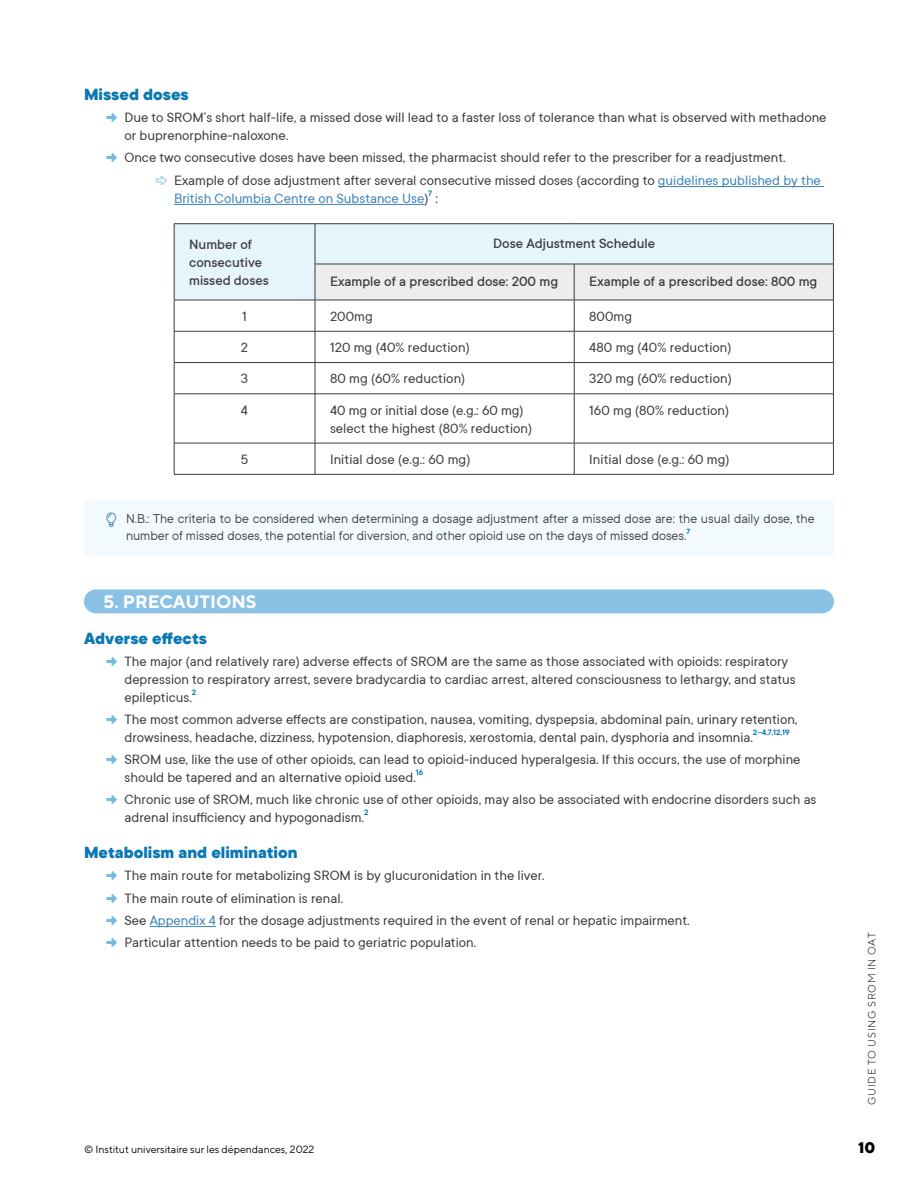
<style>
.page{position:relative;width:918px;height:1188px;background:#fff}
.page>*{position:absolute;margin:0;border:0;box-sizing:border-box;transform-origin:0 0}
.t1{font:800 18px "TT Commons";color:#0b78b3}
.t2{font:700 18px "TT Norms Pro";color:#fff}
.t3{font:800 15.3px "TT Norms Pro";color:#000}
.t4{font:15px/17.9px "TT Commons";color:#3c3c3b}
.t5{font:500 15px/18px "TT Commons";color:#3c3c3b}
.t6{font:15px "TT Commons";color:#3b83ba}
.t7{font:14.25px/17.1px "TT Commons";color:#3c3c3b}
.t8{font:10.5px "TT Norms Pro";color:#000}
.t9{font:300 10.5px "TT Norms Pro";letter-spacing:.07em;color:#000}
.s1{color:#3b83ba}
.s2{color:#3c3c3b}
</style>
<div class="page">
<hr style="left:658px;top:186px;width:166px;height:1px;background:#3b83ba">
<hr style="left:174px;top:204px;width:250px;height:1px;background:#3b83ba">
<div style="left:84px;top:500px;width:750px;height:55px;background:#f3fafd"></div>
<div style="left:84px;top:589px;width:750px;height:24px;background:#89c2e4;border-radius:12px"></div>
<hr style="left:150px;top:926px;width:66px;height:1px;background:#3b83ba">
<div style="left:175px;top:224px;width:658px;height:76px;background:#e6f4fb"></div>
<div style="left:316px;top:265px;width:517px;height:35px;background:#ededed"></div>
<hr style="left:315px;top:300px;width:259px;height:1px;background:#3c3c3b">
<hr style="left:174px;top:300px;width:1px;height:31px;background:#3c3c3b">
<hr style="left:315px;top:300px;width:1px;height:31px;background:#3c3c3b">
<hr style="left:574px;top:300px;width:1px;height:31px;background:#3c3c3b">
<hr style="left:833px;top:300px;width:1px;height:31px;background:#3c3c3b">
<hr style="left:174px;top:331px;width:141px;height:1px;background:#3c3c3b">
<hr style="left:174px;top:331px;width:1px;height:31px;background:#3c3c3b">
<hr style="left:315px;top:331px;width:259px;height:1px;background:#3c3c3b">
<hr style="left:315px;top:331px;width:1px;height:31px;background:#3c3c3b">
<hr style="left:574px;top:331px;width:260px;height:1px;background:#3c3c3b">
<hr style="left:574px;top:331px;width:1px;height:31px;background:#3c3c3b">
<hr style="left:833px;top:331px;width:1px;height:31px;background:#3c3c3b">
<hr style="left:174px;top:362px;width:141px;height:1px;background:#3c3c3b">
<hr style="left:174px;top:363px;width:1px;height:31px;background:#3c3c3b">
<hr style="left:315px;top:362px;width:259px;height:1px;background:#3c3c3b">
<hr style="left:315px;top:363px;width:1px;height:31px;background:#3c3c3b">
<hr style="left:574px;top:362px;width:260px;height:1px;background:#3c3c3b">
<hr style="left:574px;top:363px;width:1px;height:31px;background:#3c3c3b">
<hr style="left:833px;top:363px;width:1px;height:31px;background:#3c3c3b">
<hr style="left:174px;top:394px;width:141px;height:1px;background:#3c3c3b">
<hr style="left:174px;top:394px;width:1px;height:49px;background:#3c3c3b">
<hr style="left:315px;top:394px;width:259px;height:1px;background:#3c3c3b">
<hr style="left:315px;top:394px;width:1px;height:49px;background:#3c3c3b">
<hr style="left:574px;top:394px;width:260px;height:1px;background:#3c3c3b">
<hr style="left:574px;top:394px;width:1px;height:49px;background:#3c3c3b">
<hr style="left:833px;top:394px;width:1px;height:49px;background:#3c3c3b">
<hr style="left:174px;top:443px;width:141px;height:1px;background:#3c3c3b">
<hr style="left:174px;top:443px;width:1px;height:31px;background:#3c3c3b">
<hr style="left:315px;top:443px;width:259px;height:1px;background:#3c3c3b">
<hr style="left:315px;top:443px;width:1px;height:31px;background:#3c3c3b">
<hr style="left:574px;top:443px;width:260px;height:1px;background:#3c3c3b">
<hr style="left:574px;top:443px;width:1px;height:31px;background:#3c3c3b">
<hr style="left:833px;top:443px;width:1px;height:31px;background:#3c3c3b">
<hr style="left:174px;top:474px;width:141px;height:1px;background:#3c3c3b">
<hr style="left:315px;top:474px;width:259px;height:1px;background:#3c3c3b">
<hr style="left:574px;top:474px;width:260px;height:1px;background:#3c3c3b">
<hr style="left:174px;top:223px;width:141px;height:1px;background:#3c3c3b">
<hr style="left:174px;top:224px;width:1px;height:40px;background:#3c3c3b">
<hr style="left:315px;top:224px;width:1px;height:40px;background:#3c3c3b">
<hr style="left:174px;top:264px;width:1px;height:36px;background:#3c3c3b">
<hr style="left:315px;top:264px;width:1px;height:36px;background:#3c3c3b">
<hr style="left:174px;top:300px;width:141px;height:1px;background:#3c3c3b">
<hr style="left:315px;top:223px;width:259px;height:1px;background:#3c3c3b">
<hr style="left:574px;top:223px;width:260px;height:1px;background:#3c3c3b">
<hr style="left:833px;top:224px;width:1px;height:40px;background:#3c3c3b">
<hr style="left:315px;top:264px;width:259px;height:1px;background:#3c3c3b">
<hr style="left:574px;top:264px;width:260px;height:1px;background:#3c3c3b">
<hr style="left:574px;top:264px;width:1px;height:36px;background:#3c3c3b">
<hr style="left:833px;top:264px;width:1px;height:36px;background:#3c3c3b">
<hr style="left:574px;top:300px;width:260px;height:1px;background:#3c3c3b">
<p class="t1" style="left:84px;top:82px;width:106px">Missed doses</p>
<p class="t4" style="left:124px;top:108px;width:704px">Due to SROM’s short half-life, a missed dose will lead to a faster loss of tolerance than what is observed with methadone or buprenorphine-naloxone.</p>
<p class="t4" style="left:174px;top:146px;width:648px;line-height:22.4px;text-indent:-50px">Once two consecutive doses have been missed, the pharmacist should refer to the prescriber for a readjustment.<br>Example of dose adjustment after several consecutive missed doses (according to <span class="s1">guidelines published by the</span></p>
<p class="t6" style="left:174px;top:189px;width:266px">British Columbia Centre on Substance Use<span class="s2">)</span><sup>7</sup> <span class="s2">:</span></p>
<p class="t5" style="left:189px;top:235px;width:81px">Number of consecutive missed doses</p>
<p class="t5" style="left:493px;top:234px;width:163px">Dose Adjustment Schedule</p>
<p class="t5" style="left:330px;top:272px;width:230px">Example of a prescribed dose: 200 mg</p>
<p class="t5" style="left:589px;top:272px;width:230px">Example of a prescribed dose: 800 mg</p>
<p class="t4" style="left:242px;top:307px;width:6px">1</p>
<p class="t4" style="left:330px;top:307px;width:44px">200mg</p>
<p class="t4" style="left:589px;top:307px;width:44px">800mg</p>
<p class="t4" style="left:241px;top:338px;width:9px">2</p>
<p class="t4" style="left:330px;top:338px;width:141px">120 mg (40% reduction)</p>
<p class="t4" style="left:589px;top:338px;width:144px">480 mg (40% reduction)</p>
<p class="t4" style="left:241px;top:369px;width:9px">3</p>
<p class="t4" style="left:330px;top:369px;width:137px">80 mg (60% reduction)</p>
<p class="t4" style="left:589px;top:369px;width:144px">320 mg (60% reduction)</p>
<p class="t4" style="left:241px;top:401px;width:9px">4</p>
<p class="t4" style="left:330px;top:401px;width:204px">40 mg or initial dose (e.g.: 60 mg) select the highest (80% reduction)</p>
<p class="t4" style="left:589px;top:401px;width:142px">160 mg (80% reduction)</p>
<p class="t4" style="left:241px;top:450px;width:9px">5</p>
<p class="t4" style="left:330px;top:450px;width:142px">Initial dose (e.g.: 60 mg)</p>
<p class="t4" style="left:589px;top:450px;width:142px">Initial dose (e.g.: 60 mg)</p>
<p class="t7" style="left:126px;top:510px;width:690px">N.B.: The criteria to be considered when determining a dosage adjustment after a missed dose are: the usual daily dose, the number of missed doses, the potential for diversion, and other opioid use on the days of missed doses.<sup>7</sup></p>
<p class="t2" style="left:104px;top:588px;width:154px">5. PRECAUTIONS</p>
<p class="t1" style="left:84px;top:626px;width:124px">Adverse effects</p>
<p class="t4" style="left:124px;top:652px;width:673px">The major (and relatively rare) adverse effects of SROM are the same as those associated with opioids: respiratory depression to respiratory arrest, severe bradycardia to cardiac arrest, altered consciousness to lethargy, and status epilepticus.<sup>2</sup></p>
<p class="t4" style="left:124px;top:710px;width:675px">The most common adverse effects are constipation, nausea, vomiting, dyspepsia, abdominal pain, urinary retention, drowsiness, headache, dizziness, hypotension, diaphoresis, xerostomia, dental pain, dysphoria and insomnia.<sup>2–4,7,12,19</sup></p>
<p class="t4" style="left:124px;top:750px;width:678px">SROM use, like the use of other opioids, can lead to opioid-induced hyperalgesia. If this occurs, the use of morphine should be tapered and an alternative opioid used.<sup>16</sup></p>
<p class="t4" style="left:124px;top:790px;width:694px">Chronic use of SROM, much like chronic use of other opioids, may also be associated with endocrine disorders such as adrenal insufficiency and hypogonadism.<sup>2</sup></p>
<p class="t1" style="left:84px;top:840px;width:215px">Metabolism and elimination</p>
<p class="t4" style="left:124px;top:864px;width:567px;line-height:22.2px">The main route for metabolizing SROM is by glucuronidation in the liver.<br>The main route of elimination is renal.<br>See <span class="s1">Appendix 4</span> for the dosage adjustments required in the event of renal or hepatic impairment.<br>Particular attention needs to be paid to geriatric population.</p>
<p class="t9" style="left:864px;top:1105px;width:174px;rotate:-90deg">GUIDE TO USING SROM IN OAT</p>
<p class="t8" style="left:84px;top:1142px;width:232px">© Institut universitaire sur les dépendances, 2022</p>
<p class="t3" style="left:858px;top:1136px;width:19px">10</p>
</div>
